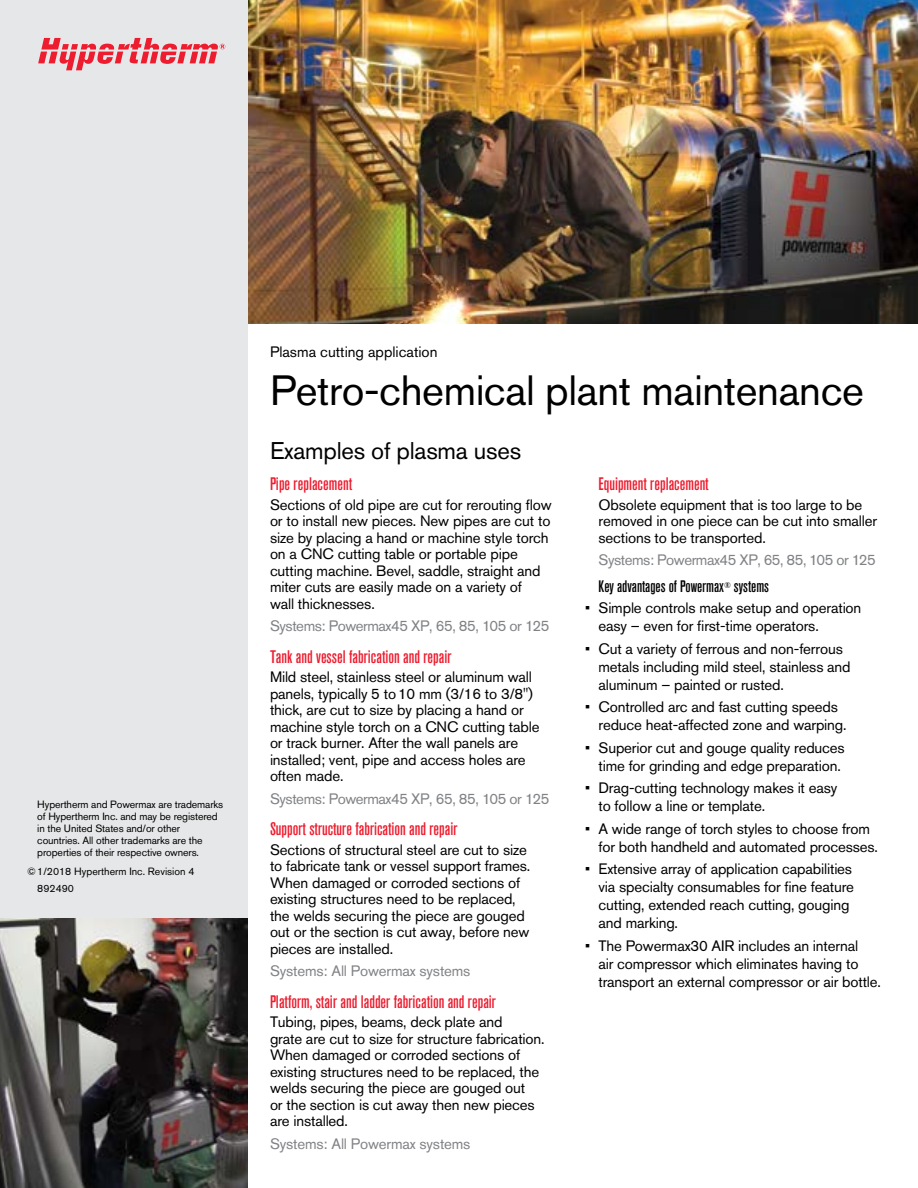
<style>
.page{position:relative;width:918px;height:1188px;background:#fff}
.page>*{position:absolute;margin:0;border:0;box-sizing:border-box;transform-origin:0 0}
.Main_head_-_28_pt_re{font:42px "Akzidenz Grotesk Pro";letter-spacing:-.01em;color:#000}
.Examples_of_plasma_u{font:24px "Akzidenz Grotesk Pro";letter-spacing:-.01em;color:#000}
.Subheads_-_Red_12_pt{font:500 condensed 18px "Akzidenz Grotesk Pro";color:#ed1c2e}
.Key_advantages_of_su{font:500 condensed 16.5px "Akzidenz Grotesk Pro";color:#000}
.Text{font:15px/16.5px "Akzidenz Grotesk Pro";letter-spacing:-.01em;color:#000}
.Bullets{font:15px/18px "Akzidenz Grotesk Pro";letter-spacing:-.01em;color:#000}
.System_-_10_pt__gray{font:15px "Akzidenz Grotesk Pro";letter-spacing:-.03em;color:#808285}
.System_-_10_pt__gray-2{font:15px "Akzidenz Grotesk Pro";letter-spacing:-.01em;color:#808285}
.Plasma_cutting_appli{font:15px "Akzidenz Grotesk Pro";color:#000}
.Trademark_statement{font:10.5px/12px "Akzidenz Grotesk Pro";letter-spacing:-.01em;color:#000}
.Part_number{font:10.5px "Akzidenz Grotesk Pro";color:#000}
</style>
<div class="page">
<img style="left:248px;top:0;width:670px;height:324px">
<div style="left:0;top:0;width:248px;height:1188px;background:#e6e7e8"></div>
<svg style="left:38px;top:38px;width:187px;height:32px"></svg>
<img style="left:0;top:918px;width:248px;height:270px">
<p class="Trademark_statement" style="left:37px;top:799px;width:188px">Hypertherm and Powermax are trademarks of Hypertherm Inc. and may be registered in the United States and/or other countries. All other trademarks are the properties of their respective owners.</p>
<p class="Trademark_statement" style="left:27px;top:865px;width:169px">© 1/2018 Hypertherm Inc. Revision 4</p>
<p class="Part_number" style="left:37px;top:881px;width:38px">892490</p>
<p class="Plasma_cutting_appli" style="left:270px;top:342px;width:169px">Plasma cutting application</p>
<p class="Main_head_-_28_pt_re" style="left:270px;top:363px;width:596px">Petro-chemical plant maintenance</p>
<p class="Examples_of_plasma_u" style="left:270px;top:435px;width:253px">Examples of plasma uses</p>
<p class="Subheads_-_Red_12_pt" style="left:270px;top:472px;width:84px">Pipe replacement</p>
<p class="Text" style="left:270px;top:496px;width:283px">Sections of old pipe are cut for rerouting flow or to install new pieces. New pipes are cut to size by placing a hand or machine style torch on a CNC cutting table or portable pipe cutting machine. Bevel, saddle, straight and miter cuts are easily made on a variety of<br>wall thicknesses.</p>
<p class="System_-_10_pt__gray" style="left:270px;top:616px;width:281px">Systems: Powermax45 XP, 65, 85, 105 or 125</p>
<p class="Subheads_-_Red_12_pt" style="left:270px;top:645px;width:183px">Tank and vessel fabrication and repair</p>
<p class="Text" style="left:270px;top:669px;width:271px">Mild steel, stainless steel or aluminum wall panels, typically 5 to 10 mm (3/16 to 3/8") thick, are cut to size by placing a hand or machine style torch on a CNC cutting table or track burner. After the wall panels are installed; vent, pipe and access holes are often made.</p>
<p class="System_-_10_pt__gray" style="left:270px;top:789px;width:281px">Systems: Powermax45 XP, 65, 85, 105 or 125</p>
<p class="Subheads_-_Red_12_pt" style="left:270px;top:817px;width:189px">Support structure fabrication and repair</p>
<p class="Text" style="left:270px;top:841px;width:262px">Sections of structural steel are cut to size to fabricate tank or vessel support frames.<br>When damaged or corroded sections of existing structures need to be replaced, the welds securing the piece are gouged out or the section is cut away, before new pieces are installed.</p>
<p class="System_-_10_pt__gray-2" style="left:270px;top:961px;width:202px">Systems: All Powermax systems</p>
<p class="Subheads_-_Red_12_pt" style="left:270px;top:990px;width:228px">Platform, stair and ladder fabrication and repair</p>
<p class="Text" style="left:270px;top:1014px;width:276px">Tubing, pipes, beams, deck plate and<br>grate are cut to size for structure fabrication.<br>When damaged or corroded sections of existing structures need to be replaced, the welds securing the piece are gouged out<br>or the section is cut away then new pieces are installed.</p>
<p class="System_-_10_pt__gray-2" style="left:270px;top:1134px;width:202px">Systems: All Powermax systems</p>
<p class="Subheads_-_Red_12_pt" style="left:598px;top:473px;width:112px">Equipment replacement</p>
<p class="Text" style="left:598px;top:496px;width:280px">Obsolete equipment that is too large to be removed in one piece can be cut into smaller sections to be transported.</p>
<p class="System_-_10_pt__gray" style="left:598px;top:551px;width:279px">Systems: Powermax45 XP, 65, 85, 105 or 125</p>
<p class="Key_advantages_of_su" style="left:598px;top:576px;width:172px">Key advantages of Powermax<sup>®</sup> systems</p>
<p class="Bullets" style="left:598px;top:599px;width:264px;text-indent:-14px">• Simple controls make setup and operation easy – even for first-time operators.</p>
<p class="Bullets" style="left:598px;top:640px;width:254px;text-indent:-14px">• Cut a variety of ferrous and non-ferrous metals including mild steel, stainless and aluminum – painted or rusted.</p>
<p class="Bullets" style="left:598px;top:698px;width:250px;text-indent:-14px">• Controlled arc and fast cutting speeds reduce heat-affected zone and warping.</p>
<p class="Bullets" style="left:585px;top:739px;width:261px;text-align:right">• Superior cut and gouge quality reduces time for grinding and edge preparation.</p>
<p class="Bullets" style="left:598px;top:779px;width:240px;text-indent:-14px">• Drag-cutting technology makes it easy to follow a line or template.</p>
<p class="Bullets" style="left:598px;top:820px;width:281px;text-indent:-14px">• A wide range of torch styles to choose from for both handheld and automated processes.</p>
<p class="Bullets" style="left:598px;top:860px;width:257px;text-indent:-14px">• Extensive array of application capabilities via specialty consumables for fine feature cutting, extended reach cutting, gouging and marking.</p>
<p class="Bullets" style="left:598px;top:937px;width:284px;text-indent:-14px">• The Powermax30 AIR includes an internal<br>air compressor which eliminates having to transport an external compressor or air bottle.</p>
</div>
